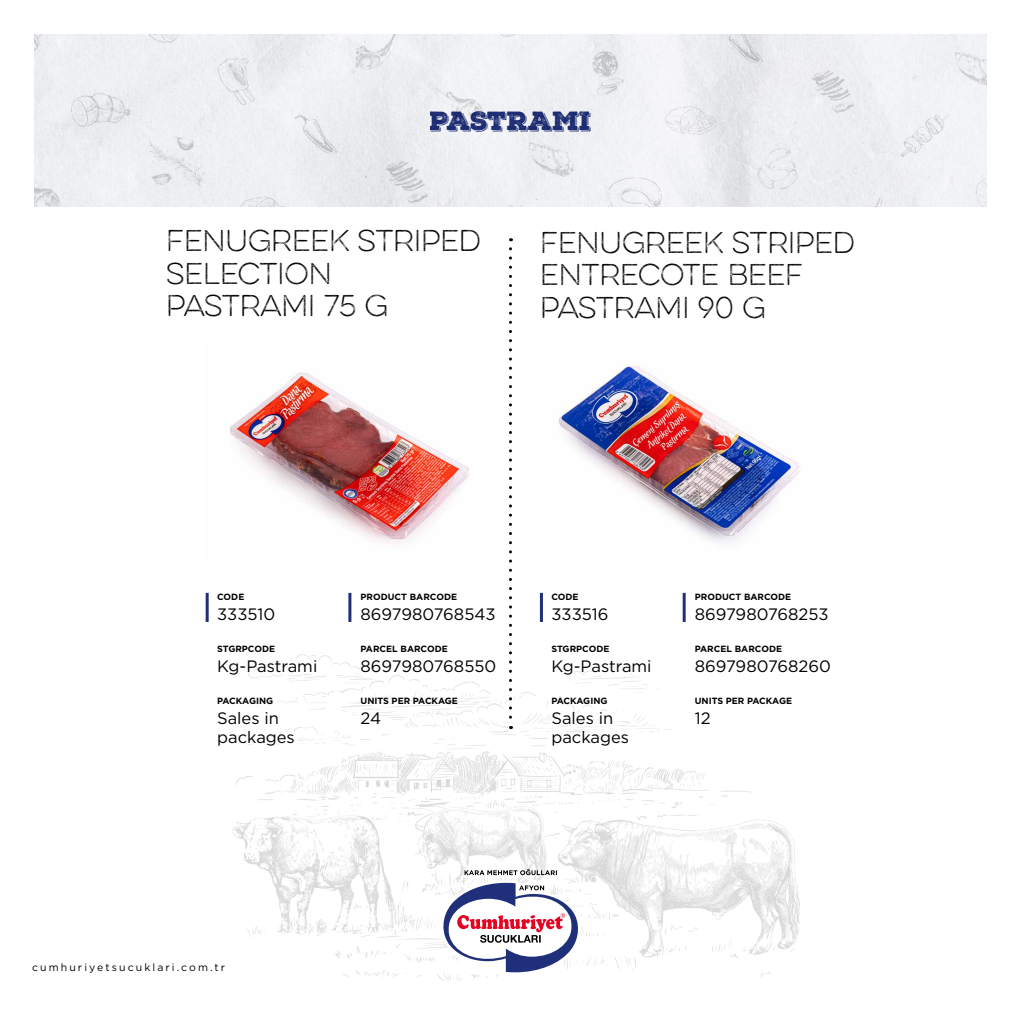
<style>
.page{position:relative;width:1021px;height:1021px;background:#fff}
.page>*{position:absolute;margin:0;border:0;box-sizing:border-box;transform-origin:0 0}
.t1{font:100 27px/32.4px "Eveleth";letter-spacing:-.025em;color:#000}
.t2{font:25.5px "Nexa Rust Slab Black Shadow 01";color:#1f2f79}
.t3{font:16.5px/19.8px "Gotham";color:#000}
.t4{font:10.5px "Gotham";letter-spacing:.2em;color:#000}
.t5{font:700 9px "Gotham";color:#000}
</style>
<div class="page">
<img style="left:231px;top:654px;width:569px;height:327px">
<img style="left:34px;top:34px;width:952px;height:172px">
<svg style="left:437px;top:868px;width:146px;height:106px"></svg>
<hr style="left:540px;top:593px;width:3px;height:29px;background:#1f2f79">
<hr style="left:682px;top:593px;width:3px;height:29px;background:#1f2f79">
<hr style="left:206px;top:593px;width:3px;height:29px;background:#1f2f79">
<hr style="left:348px;top:593px;width:3px;height:29px;background:#1f2f79">
<img style="left:230px;top:372px;width:240px;height:171px">
<img style="left:559px;top:365px;width:241px;height:178px">
<svg style="left:509px;top:249px;width:3px;height:480px"></svg>
<h2 class="t2" style="left:430px;top:104px;width:162px">PASTRAMI</h2>
<h1 class="t1" style="left:166px;top:225px;width:317px">FENUGREEK STRIPED<br>SELECTION<br>PASTRAMI 75 G</h1>
<h1 class="t1" style="left:540px;top:226px;width:317px">FENUGREEK STRIPED<br>ENTRECOTE BEEF<br>PASTRAMI 90 G</h1>
<p class="t5" style="left:217px;top:591px;width:29px">CODE</p>
<h3 class="t3" style="left:217px;top:603px;width:60px">333510</h3>
<p class="t5" style="left:217px;top:642px;width:59px">STGRPCODE</p>
<h3 class="t3" style="left:217px;top:655px;width:102px">Kg-Pastrami</h3>
<p class="t5" style="left:217px;top:694px;width:58px">PACKAGING</p>
<h3 class="t3" style="left:217px;top:707px;width:79px">Sales in packages</h3>
<p class="t5" style="left:360px;top:591px;width:98px">PRODUCT BARCODE</p>
<h3 class="t3" style="left:360px;top:603px;width:137px">8697980768543</h3>
<p class="t5" style="left:360px;top:642px;width:89px">PARCEL BARCODE</p>
<h3 class="t3" style="left:360px;top:655px;width:137px">8697980768550</h3>
<p class="t5" style="left:360px;top:694px;width:99px">UNITS PER PACKAGE</p>
<h3 class="t3" style="left:360px;top:707px;width:22px">24</h3>
<p class="t5" style="left:551px;top:591px;width:29px">CODE</p>
<h3 class="t3" style="left:551px;top:603px;width:58px">333516</h3>
<p class="t5" style="left:551px;top:642px;width:59px">STGRPCODE</p>
<h3 class="t3" style="left:551px;top:655px;width:102px">Kg-Pastrami</h3>
<p class="t5" style="left:551px;top:694px;width:58px">PACKAGING</p>
<h3 class="t3" style="left:551px;top:707px;width:79px">Sales in packages</h3>
<p class="t5" style="left:694px;top:591px;width:98px">PRODUCT BARCODE</p>
<h3 class="t3" style="left:694px;top:603px;width:135px">8697980768253</h3>
<p class="t5" style="left:694px;top:642px;width:89px">PARCEL BARCODE</p>
<h3 class="t3" style="left:694px;top:655px;width:138px">8697980768260</h3>
<p class="t5" style="left:694px;top:694px;width:99px">UNITS PER PACKAGE</p>
<h3 class="t3" style="left:694px;top:707px;width:17px">12</h3>
<p class="t4" style="left:32px;top:960px;width:195px">cumhuriyetsucuklari.com.tr</p>
</div>
